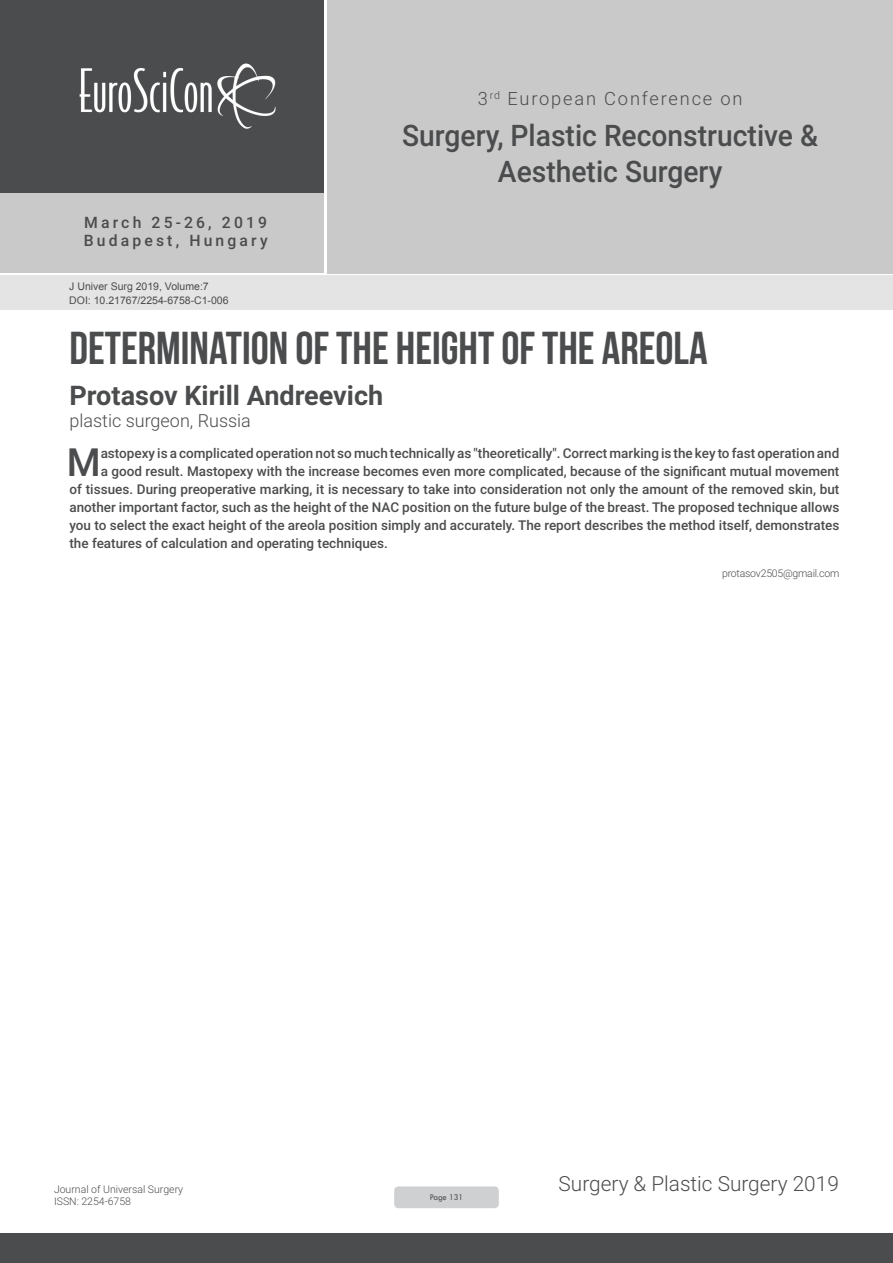
<style>
.page{position:relative;width:893px;height:1263px;background:#fff}
.page>*{position:absolute;margin:0;border:0;box-sizing:border-box;transform-origin:0 0}
.t1{font:46.05px "Bebas Neue";color:#4b4c4d}
.Abstract{font:500 38.85px "Roboto";color:#4b4c4d}
.t2{font:500 29.7px/35.7px "Roboto";color:#4b4c4d;text-align:center;scale:.95 1}
.t3{font:700 27px "Roboto";color:#4b4c4d}
.t4{font:300 20.85px "Roboto";color:#4b4c4d}
.t5{font:300 18.3px "Roboto";letter-spacing:.1em;color:#4b4c4d}
.t6{font:300 18px "Roboto";color:#4b4c4d}
.t7{font:500 15.75px/18.9px "Roboto";letter-spacing:.2em;color:#4b4c4d}
.Abstract-2{font:500 13.5px "Roboto";color:#4b4c4d}
.t8{font:10.5px "Arial";color:#4b4c4d}
.Biography{font:300 10.5px/12.6px "Roboto";color:#4b4c4d}
.Biography-2{font:300 10.5px "Roboto";letter-spacing:-.02em;color:#4b4c4d}
.t9{font:9px "Tw Cen";letter-spacing:-.01em;color:#4b4c4d;scale:.95 1}
</style>
<div class="page">
<div style="left:0;top:0;width:323px;height:193px;background:#4b4c4d"></div>
<div style="left:1px;top:193px;width:323px;height:80px;background:#c9c9c9"></div>
<div style="left:327px;top:0;width:566px;height:273px;background:#c9c9c9"></div>
<img style="left:79px;top:63px;width:197px;height:66px">
<div style="left:0;top:1233px;width:893px;height:30px;background:#4b4c4d"></div>
<div style="left:1px;top:275px;width:892px;height:35px;background:#e4e4e4"></div>
<div style="left:394px;top:1186px;width:105px;height:22px;background:#cfd0d2;border-radius:4px"></div>
<p class="t7" style="left:84px;top:212px;width:185px">March 25-26, 2019<br>Budapest, Hungary</p>
<p class="t8" style="left:69px;top:279px;width:141px">J Univer Surg 2019, Volume:7</p>
<p class="t8" style="left:69px;top:293px;width:161px">DOI: 10.21767/2254-6758-C1-006</p>
<h3 class="t5" style="left:478px;top:86px;width:266px">3<sup>rd</sup> European Conference on</h3>
<h3 class="t2" style="left:402px;top:116px;width:439px">Surgery, Plastic Reconstructive &amp;<br>Aesthetic Surgery</h3>
<p class="t1" style="left:69px;top:323px;width:640px">DETERMINATION OF THE HEIGHT OF THE AREOLA</p>
<p class="t3" style="left:69px;top:377px;width:315px">Protasov Kirill Andreevich</p>
<p class="t6" style="left:69px;top:408px;width:183px">plastic surgeon, Russia</p>
<p class="Abstract" style="left:67px;top:435px;width:35px">M</p>
<p class="Abstract-2" style="left:101px;top:444px;width:740px">astopexy is a complicated operation not so much technically as "theoretically". Correct marking is the key to fast operation and</p>
<p class="Abstract-2" style="left:101px;top:462px;width:740px">a good result. Mastopexy with the increase becomes even more complicated, because of the significant mutual movement</p>
<p class="Abstract-2" style="left:69px;top:480px;width:771px">of tissues. During preoperative marking, it is necessary to take into consideration not only the amount of the removed skin, but</p>
<p class="Abstract-2" style="left:69px;top:498px;width:771px">another important factor, such as the height of the NAC position on the future bulge of the breast. The proposed technique allows</p>
<p class="Abstract-2" style="left:69px;top:516px;width:771px">you to select the exact height of the areola position simply and accurately. The report describes the method itself, demonstrates</p>
<p class="Abstract-2" style="left:69px;top:534px;width:320px">the features of calculation and operating techniques.</p>
<p class="Biography-2" style="left:722px;top:566px;width:119px">protasov2505@gmail.com</p>
<p class="Biography" style="left:54px;top:1182px;width:131px">Journal of Universal Surgery<br>ISSN: 2254-6758</p>
<p class="t9" style="left:430px;top:1192px;width:36px">Page 131</p>
<h3 class="t4" style="left:559px;top:1169px;width:282px">Surgery &amp; Plastic Surgery 2019</h3>
</div>
